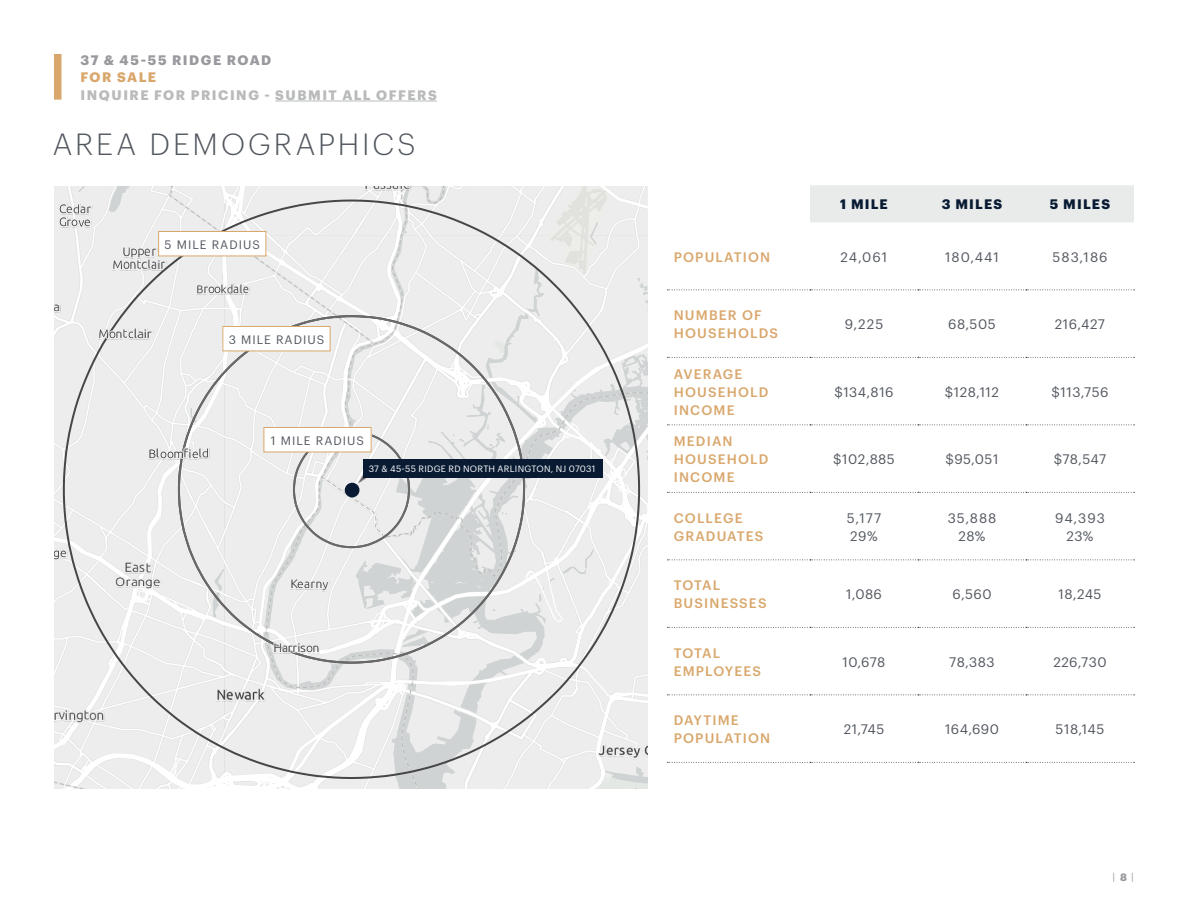
<style>
.page{position:relative;width:1188px;height:918px;background:#fff}
.page>*{position:absolute;margin:0;border:0;box-sizing:border-box;transform-origin:0 0}
.t1{font:300 30px "Graphik";letter-spacing:.1em;color:#52575f}
.t2{font:13.5px "Graphik";letter-spacing:.04em;color:#52575f}
.t3{font:500 13.5px/18px "Graphik";letter-spacing:.085em;color:#d9a76c}
.t4{font:700 13.5px "Graphik";letter-spacing:.115em;color:#b9baba}
.t5{font:700 13.5px "Graphik";letter-spacing:.11em;color:#99999e}
.t6{font:700 13.5px "Graphik";letter-spacing:.085em;color:#081b33}
.t7{font:700 13.5px "Graphik";letter-spacing:.1em;color:#d9a76c}
.Sag_Hill__Bullet_Text_Paragraph{font:12px "Graphik";letter-spacing:.085em;color:#52575f}
.t8{font:10.5px "Graphik";color:#99999e}
.t9{font:9px "Graphik";letter-spacing:.03em;color:#fff}
.s1{font-weight:700}
</style>
<div class="page">
<svg style="left:54px;top:187px;width:594px;height:602px;background:#e7e8e7"></svg>
<img style="left:356px;top:457px;width:224px;height:27px">
<hr style="left:275px;top:101px;width:162px;height:1px;background:#b9baba">
<div style="left:54px;top:54px;width:8px;height:46px;background:#d9a76c"></div>
<div style="left:159px;top:231px;width:107px;height:25px;background:#fff"></div>
<div style="left:158px;top:231px;width:108px;height:25px;border:1px solid #d9a76c"></div>
<div style="left:223px;top:326px;width:107px;height:25px;background:#fff"></div>
<div style="left:222px;top:326px;width:108px;height:25px;border:1px solid #d9a76c"></div>
<div style="left:345px;top:483px;width:14px;height:14px;background:#081b33;border-radius:50%"></div>
<div style="left:363px;top:459px;width:240px;height:19px;background:#081b33"></div>
<div style="left:810px;top:185px;width:324px;height:37px;background:#e9ebea"></div>
<svg style="left:667px;top:290px;width:468px;height:1px"></svg>
<svg style="left:667px;top:357px;width:468px;height:1px"></svg>
<svg style="left:667px;top:425px;width:468px;height:1px"></svg>
<svg style="left:667px;top:492px;width:468px;height:1px"></svg>
<svg style="left:667px;top:560px;width:468px;height:1px"></svg>
<svg style="left:667px;top:627px;width:468px;height:1px"></svg>
<svg style="left:667px;top:695px;width:468px;height:1px"></svg>
<svg style="left:667px;top:762px;width:468px;height:1px"></svg>
<div style="left:264px;top:427px;width:107px;height:25px;background:#fff"></div>
<div style="left:264px;top:427px;width:108px;height:25px;border:1px solid #d9a76c"></div>
<p class="t5" style="left:80px;top:50px;width:192px">37 &amp; 45-55 RIDGE ROAD</p>
<p class="t7" style="left:80px;top:66px;width:77px">FOR SALE</p>
<p class="t4" style="left:80px;top:84px;width:358px">INQUIRE FOR PRICING - SUBMIT ALL OFFERS</p>
<p class="t1" style="left:53px;top:122px;width:364px">AREA DEMOGRAPHICS</p>
<p class="Sag_Hill__Bullet_Text_Paragraph" style="left:165px;top:235px;width:97px">5 MILE RADIUS</p>
<p class="Sag_Hill__Bullet_Text_Paragraph" style="left:229px;top:330px;width:97px">3 MILE RADIUS</p>
<p class="Sag_Hill__Bullet_Text_Paragraph" style="left:271px;top:431px;width:95px">1 MILE RADIUS</p>
<p class="t9" style="left:369px;top:462px;width:228px">37 &amp; 45-55 RIDGE RD NORTH ARLINGTON, NJ 07031</p>
<p class="t6" style="left:840px;top:194px;width:49px">1 MILE</p>
<p class="t6" style="left:942px;top:194px;width:62px">3 MILES</p>
<p class="t6" style="left:1050px;top:194px;width:62px">5 MILES</p>
<p class="t3" style="left:674px;top:247px;width:98px">POPULATION</p>
<p class="t2" style="left:841px;top:247px;width:48px">24,061</p>
<p class="t2" style="left:945px;top:247px;width:55px">180,441</p>
<p class="t2" style="left:1052px;top:247px;width:57px">583,186</p>
<p class="t3" style="left:674px;top:305px;width:106px">NUMBER OF<br>HOUSEHOLDS</p>
<p class="t2" style="left:845px;top:314px;width:40px">9,225</p>
<p class="t2" style="left:948px;top:314px;width:49px">68,505</p>
<p class="t2" style="left:1055px;top:314px;width:52px">216,427</p>
<p class="t3" style="left:674px;top:364px;width:96px">AVERAGE<br>HOUSEHOLD</p>
<p class="t3" style="left:674px;top:400px;width:62px">INCOME</p>
<p class="t2" style="left:834px;top:382px;width:61px">$134,816</p>
<p class="t2" style="left:945px;top:382px;width:56px">$128,112</p>
<p class="t2" style="left:1052px;top:382px;width:58px">$113,756</p>
<p class="t3" style="left:674px;top:431px;width:60px">MEDIAN</p>
<p class="t3" style="left:674px;top:449px;width:96px">HOUSEHOLD</p>
<p class="t3" style="left:674px;top:467px;width:62px">INCOME</p>
<p class="t2" style="left:833px;top:449px;width:63px">$102,885</p>
<p class="t2" style="left:946px;top:449px;width:54px">$95,051</p>
<p class="t2" style="left:1054px;top:449px;width:54px">$78,547</p>
<p class="t3" style="left:674px;top:508px;width:91px">COLLEGE<br>GRADUATES</p>
<p class="t2" style="left:847px;top:508px;width:36px">5,177</p>
<p class="t2" style="left:850px;top:526px;width:29px">29%</p>
<p class="t2" style="left:948px;top:508px;width:50px">35,888</p>
<p class="t2" style="left:959px;top:526px;width:28px">28%</p>
<p class="t2" style="left:1055px;top:508px;width:51px">94,393</p>
<p class="t2" style="left:1066px;top:526px;width:29px">23%</p>
<p class="t3" style="left:674px;top:575px;width:48px">TOTAL</p>
<p class="t3" style="left:674px;top:593px;width:94px">BUSINESSES</p>
<p class="t3" style="left:674px;top:643px;width:48px">TOTAL</p>
<p class="t3" style="left:674px;top:661px;width:89px">EMPLOYEES</p>
<p class="t2" style="left:846px;top:584px;width:37px">1,086</p>
<p class="t2" style="left:952px;top:584px;width:41px">6,560</p>
<p class="t2" style="left:1058px;top:584px;width:45px">18,245</p>
<p class="t2" style="left:843px;top:652px;width:44px">10,678</p>
<p class="t2" style="left:949px;top:652px;width:47px">78,383</p>
<p class="t2" style="left:1053px;top:652px;width:55px">226,730</p>
<p class="t3" style="left:674px;top:710px;width:98px">DAYTIME<br>POPULATION</p>
<p class="t2" style="left:844px;top:719px;width:42px">21,745</p>
<p class="t2" style="left:945px;top:719px;width:55px">164,690</p>
<p class="t2" style="left:1056px;top:719px;width:50px">518,145</p>
<p class="t8" style="left:1113px;top:869px;width:23px">| <span class="s1">8</span> |</p>
</div>
